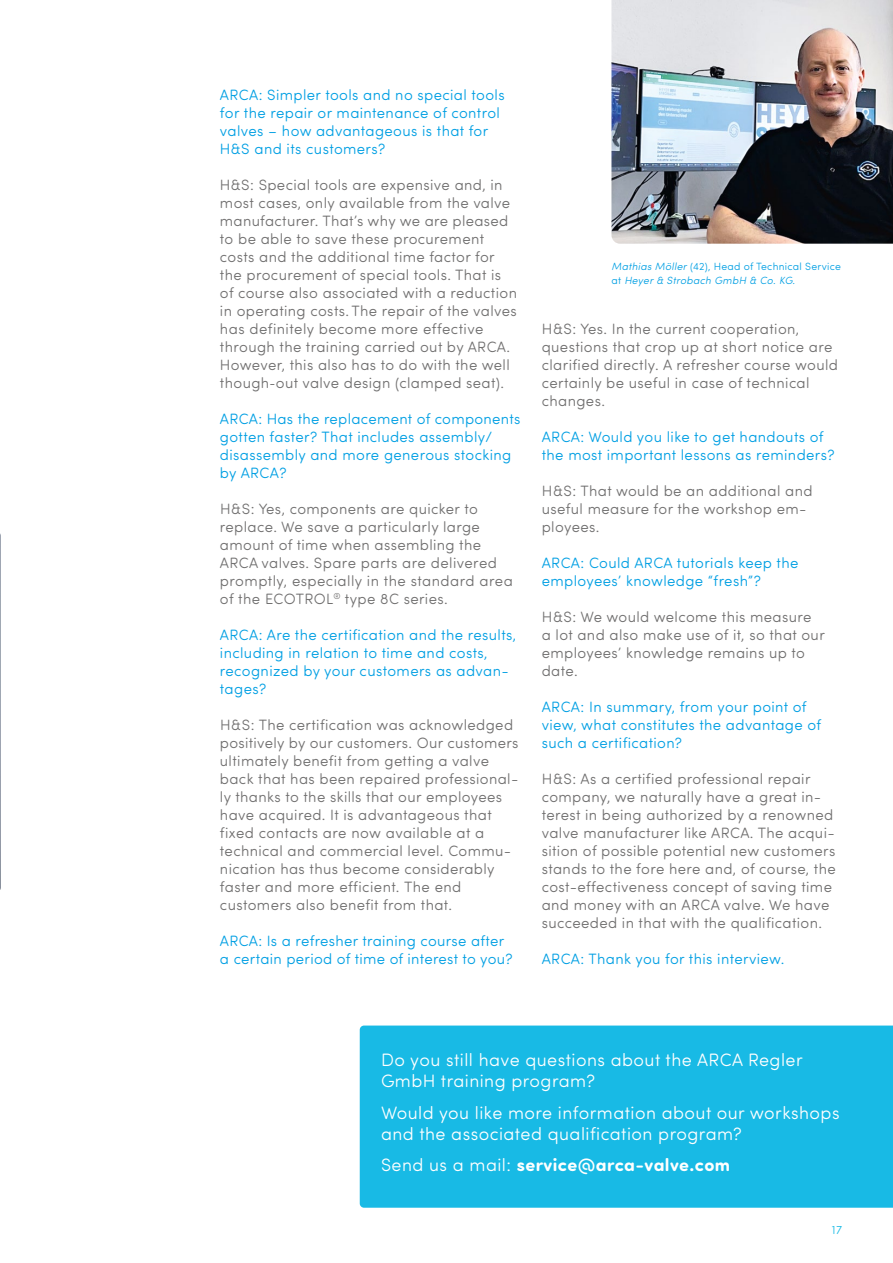
<style>
.page{position:relative;width:893px;height:1263px;background:#fff}
.page>*{position:absolute;margin:0;border:0;box-sizing:border-box;transform-origin:0 0}
.t1{font:300 18px/21px "Sofia Pro Soft";letter-spacing:.025em;color:#fff}
.t2{font:700 18px "Sofia Pro Soft";letter-spacing:.025em;color:#fff}
.t3{font:300 15px/18px "Sofia Pro Soft";letter-spacing:.025em;color:#706f6f}
.t4{font:300 15px/18px "Sofia Pro Soft";letter-spacing:.025em;color:#009fe3}
.t5{font:300 12px "Sofia Pro Soft";color:#18bae5}
.t6{font:italic 300 10.5px/14.2px "Sofia Pro Soft";letter-spacing:.025em;color:#009fe3}
.s1{font-style:normal}
.s2{font-weight:300}
</style>
<div class="page">
<img style="left:0;top:533px;width:1px;height:357px">
<div style="left:360px;top:1025px;width:533px;height:183px;background:#18bae5"></div>
<img style="left:611px;top:0;width:282px;height:244px">
<p class="t4" style="left:220px;top:85px;width:286px">ARCA: Simpler tools and no special tools for the repair or maintenance of control valves – how advantageous is that for H&amp;S and its customers?</p>
<p class="t3" style="left:220px;top:175px;width:299px">H&amp;S: Special tools are expensive and, in most cases, only available from the valve manufacturer. That’s why we are pleased to be able to save these procurement costs and the additional time factor for the procurement of special tools. That is of course also associated with a reduction in operating costs. The repair of the valves has definitely become more effective through the training carried out by ARCA.<br>However, this also has to do with the well though-out valve design (clamped seat).</p>
<p class="t4" style="left:220px;top:409px;width:302px">ARCA: Has the replacement of components gotten faster? That includes assembly/ disassembly and more generous stocking by ARCA?</p>
<p class="t3" style="left:220px;top:499px;width:294px">H&amp;S: Yes, components are quicker to replace. We save a particularly large amount of time when assembling the ARCA valves. Spare parts are delivered promptly, especially in the standard area of the ECOTROL<sup>®</sup> type 8C series.</p>
<p class="t4" style="left:220px;top:625px;width:298px">ARCA: Are the certification and the results, including in relation to time and costs, recognized by your customers as advan&shy;tages?</p>
<p class="t3" style="left:220px;top:715px;width:300px">H&amp;S: The certification was acknowledged positively by our customers. Our customers ultimately benefit from getting a valve back that has been repaired professional&shy;ly thanks to the skills that our employees have acquired. It is advantageous that fixed contacts are now available at a technical and commercial level. Commu&shy;nication has thus become considerably faster and more efficient. The end customers also benefit from that.</p>
<p class="t4" style="left:220px;top:931px;width:294px">ARCA: Is a refresher training course after a certain period of time of interest to you?</p>
<p class="t6" style="left:611px;top:258px;width:231px">Mathias Möller <span class="s1">(42), Head of Technical Service at</span> Heyer &amp; Strobach GmbH &amp; Co. KG.</p>
<p class="t3" style="left:542px;top:319px;width:298px">H&amp;S: Yes. In the current cooperation, questions that crop up at short notice are clarified directly. A refresher course would certainly be useful in case of technical changes.</p>
<p class="t4" style="left:542px;top:427px;width:294px">ARCA: Would you like to get handouts of the most important lessons as reminders?</p>
<p class="t3" style="left:542px;top:481px;width:272px">H&amp;S: That would be an additional and useful measure for the workshop em&shy;ployees.</p>
<p class="t4" style="left:542px;top:553px;width:258px">ARCA: Could ARCA tutorials keep the employees’ knowledge “fresh”?</p>
<p class="t3" style="left:542px;top:607px;width:285px">H&amp;S: We would welcome this measure<br>a lot and also make use of it, so that our employees’ knowledge remains up to date.</p>
<p class="t4" style="left:542px;top:697px;width:281px">ARCA: In summary, from your point of view, what constitutes the advantage of such a certification?</p>
<p class="t3" style="left:542px;top:769px;width:295px">H&amp;S: As a certified professional repair company, we naturally have a great in&shy;terest in being authorized by a renowned valve manufacturer like ARCA. The acqui&shy;sition of possible potential new customers stands to the fore here and, of course, the cost-effectiveness concept of saving time and money with an ARCA valve. We have succeeded in that with the qualification.</p>
<p class="t4" style="left:542px;top:949px;width:244px">ARCA: Thank you for this interview.</p>
<p class="t1" style="left:381px;top:1048px;width:423px">Do you still have questions about the ARCA Regler<br>GmbH training program?</p>
<p class="t1" style="left:381px;top:1101px;width:460px">Would you like more information about our workshops and the associated qualification program?</p>
<p class="t2" style="left:381px;top:1151px;width:351px"><span class="s2">Send us a mail:</span> service@arca-valve.com</p>
<p class="t5" style="left:832px;top:1221px;width:12px">17</p>
</div>
